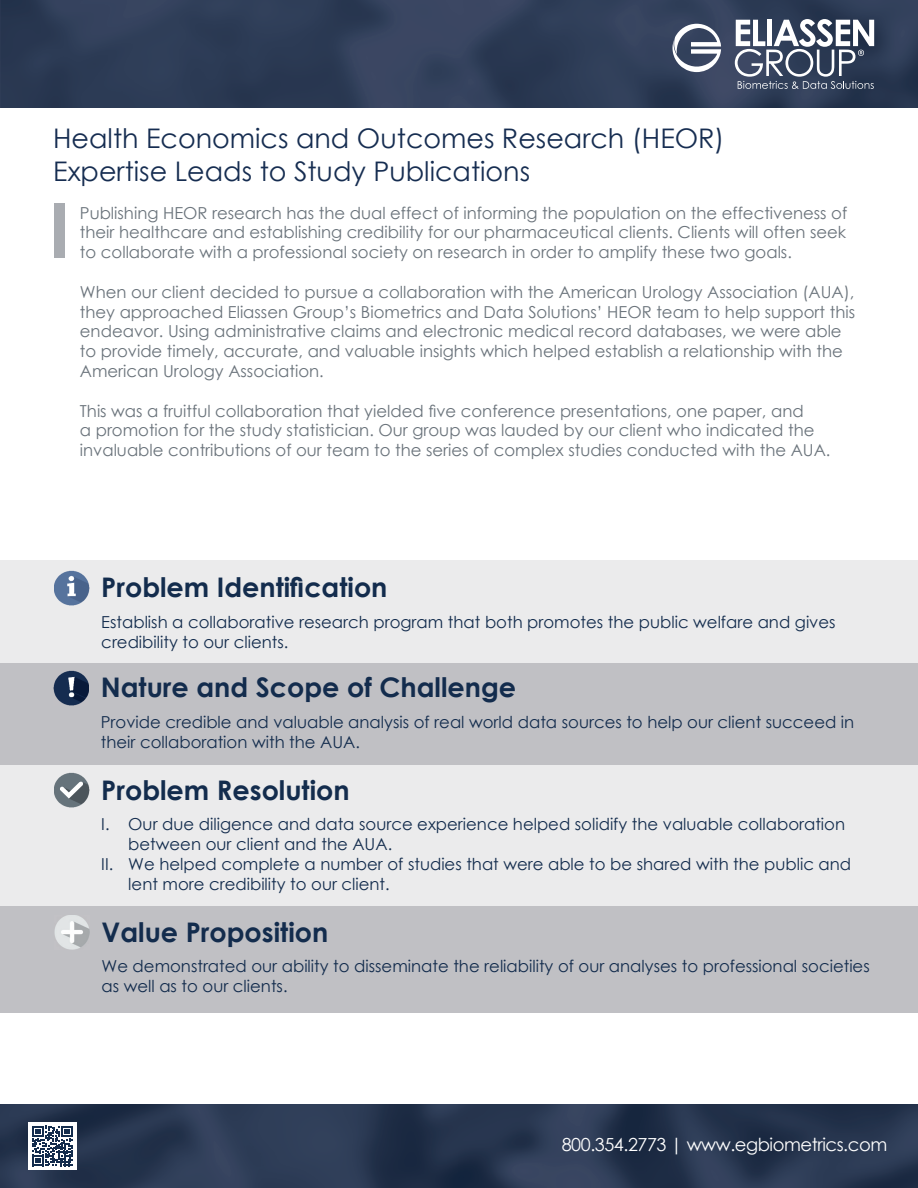
<style>
.page{position:relative;width:918px;height:1188px;background:#fff}
.page>*{position:absolute;margin:0;border:0;box-sizing:border-box;transform-origin:0 0}
.t1{font:700 27px "Century Gothic";color:#132c4d}
.t2{font:27px/32.4px "Century Gothic";color:#162d51}
.t3{font:18px "Century Gothic";letter-spacing:-.025em;color:#fff}
.t4{font:16.5px/19.8px "Century Gothic";color:#6a737b}
.t5{font:16.5px/19.8px "Century Gothic";color:#132c4d}
</style>
<div class="page">
<div style="left:54px;top:203px;width:10px;height:55px;background:#a9acb1"></div>
<hr style="left:0;top:0;width:1px;height:108px;background:#484f6b">
<img style="left:1px;top:0;width:917px;height:108px">
<svg style="left:673px;top:24px;width:48px;height:48px"></svg>
<svg style="left:735px;top:19px;width:139px;height:70px"></svg>
<img style="left:0;top:1104px;width:918px;height:84px">
<div style="left:28px;top:1122px;width:49px;height:48px;background:#fff"></div>
<svg style="left:32px;top:1126px;width:41px;height:40px"></svg>
<div style="left:0;top:561px;width:918px;height:102px;background:#ebebec"></div>
<div style="left:0;top:663px;width:918px;height:102px;background:#c0c0c4"></div>
<img style="left:54px;top:571px;width:35px;height:35px">
<img style="left:54px;top:671px;width:35px;height:34px">
<div style="left:0;top:765px;width:918px;height:141px;background:#ebebec"></div>
<img style="left:54px;top:773px;width:35px;height:35px">
<div style="left:0;top:906px;width:918px;height:106px;background:#c0c0c4"></div>
<img style="left:54px;top:915px;width:36px;height:35px">
<h1 class="t2" style="left:53px;top:122px;width:673px">Health Economics and Outcomes Research (HEOR)<br>Expertise Leads to Study Publications</h1>
<p class="t4" style="left:80px;top:202px;width:769px;text-align:justify">Publishing HEOR research has the dual effect of informing the population on the effectiveness of their healthcare and establishing credibility for our pharmaceutical clients. Clients will often seek to collaborate with a professional society on research in order to amplify these two goals.</p>
<p class="t4" style="left:80px;top:282px;width:777px">When our client decided to pursue a collaboration with the American Urology Association (AUA), they approached Eliassen Group’s Biometrics and Data Solutions’ HEOR team to help support this endeavor. Using administrative claims and electronic medical record databases, we were able to provide timely, accurate, and valuable insights which helped establish a relationship with the American Urology Association.</p>
<p class="t4" style="left:80px;top:400px;width:752px">This was a fruitful collaboration that yielded five conference presentations, one paper, and<br>a promotion for the study statistician. Our group was lauded by our client who indicated the invaluable contributions of our team to the series of complex studies conducted with the AUA.</p>
<h1 class="t1" style="left:101px;top:567px;width:288px">Problem Identification</h1>
<p class="t5" style="left:101px;top:612px;width:736px">Establish a collaborative research program that both promotes the public welfare and gives credibility to our clients.</p>
<h1 class="t1" style="left:101px;top:667px;width:417px">Nature and Scope of Challenge</h1>
<p class="t5" style="left:101px;top:712px;width:755px">Provide credible and valuable analysis of real world data sources to help our client succeed in their collaboration with the AUA.</p>
<h1 class="t1" style="left:101px;top:769px;width:250px">Problem Resolution</h1>
<p class="t5" style="left:101px;top:814px;width:745px">I. Our due diligence and data source experience helped solidify the valuable collaboration</p>
<p class="t5" style="left:128px;top:834px;width:265px">between our client and the AUA.</p>
<p class="t5" style="left:101px;top:854px;width:751px">II. We helped complete a number of studies that were able to be shared with the public and</p>
<p class="t5" style="left:128px;top:874px;width:263px">lent more credibility to our client.</p>
<h1 class="t1" style="left:102px;top:912px;width:228px">Value Proposition</h1>
<p class="t5" style="left:102px;top:956px;width:770px">We demonstrated our ability to disseminate the reliability of our analyses to professional societies as well as to our clients.</p>
<p class="t3" style="left:562px;top:1132px;width:327px">800.354.2773 | www.egbiometrics.com</p>
</div>
